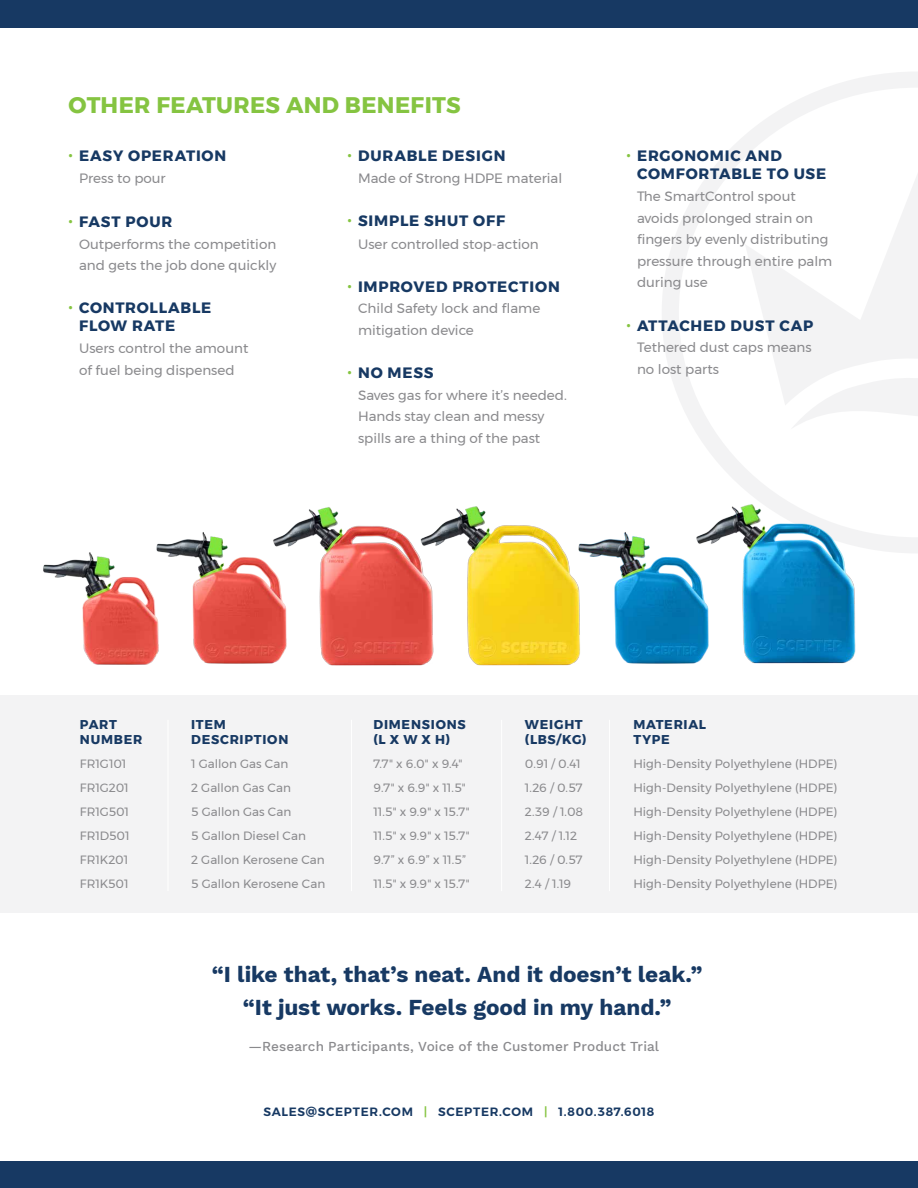
<style>
.page{position:relative;width:918px;height:1188px;background:#fff}
.page>*{position:absolute;margin:0;border:0;box-sizing:border-box;transform-origin:0 0}
.t1{font:700 22.5px/33px "Work Sans";letter-spacing:-.005em;color:#173963;text-align:center}
.t2{font:700 22.5px "Montserrat";letter-spacing:.015em;color:#85c441}
.t3{font:700 15px/18px "Montserrat";letter-spacing:.055em;color:#173963}
.t4{font:13.5px/21.6px "Montserrat";color:#8a8a8d}
.t5{font:500 13.5px "Work Sans";letter-spacing:.005em;color:#8a8a8d}
.t6{font:700 12.75px/15px "Montserrat";letter-spacing:.06em;color:#173963}
.t7{font:12px/24px "Montserrat";color:#8a8a8d}
.t8{font:600 12px "Montserrat";letter-spacing:.055em;color:#173963}
.s1{font-weight:500;color:#85c441}
.s2{color:#85c441}
</style>
<div class="page">
<svg style="left:662px;top:72px;width:256px;height:481px"></svg>
<svg style="left:745px;top:172px;width:173px;height:257px"></svg>
<div style="left:0;top:695px;width:918px;height:218px;background:#f3f3f4"></div>
<div style="left:0;top:1161px;width:918px;height:27px;background:#173963"></div>
<div style="left:0;top:0;width:918px;height:28px;background:#173963"></div>
<hr style="left:501px;top:720px;width:1px;height:171px;background:#fff">
<hr style="left:609px;top:720px;width:1px;height:171px;background:#fff">
<hr style="left:351px;top:720px;width:1px;height:171px;background:#fff">
<hr style="left:168px;top:720px;width:1px;height:171px;background:#fff">
<img style="left:684px;top:466px;width:188px;height:198px">
<img style="left:299px;top:507px;width:109px;height:159px">
<img style="left:408px;top:506px;width:162px;height:160px">
<img style="left:182px;top:522px;width:117px;height:142px">
<img style="left:570px;top:470px;width:151px;height:195px">
<img style="left:43px;top:540px;width:139px;height:125px">
<h1 class="t2" style="left:69px;top:87px;width:394px">OTHER FEATURES AND BENEFITS</h1>
<p class="t3" style="left:69px;top:147px;width:159px"><span class="s1">•</span> EASY OPERATION</p>
<p class="t4" style="left:79px;top:167px;width:88px">Press to pour</p>
<p class="t3" style="left:69px;top:213px;width:105px"><span class="s1">•</span> FAST POUR</p>
<p class="t4" style="left:79px;top:233px;width:199px">Outperforms the competition and gets the job done quickly</p>
<p class="t3" style="left:79px;top:299px;width:134px;text-indent:-10px"><span class="s1">•</span> CONTROLLABLE<br>FLOW RATE</p>
<p class="t4" style="left:79px;top:337px;width:171px">Users control the amount of fuel being dispensed</p>
<p class="t3" style="left:348px;top:147px;width:159px"><span class="s1">•</span> DURABLE DESIGN</p>
<p class="t4" style="left:358px;top:167px;width:206px">Made of Strong HDPE material</p>
<p class="t3" style="left:348px;top:212px;width:159px"><span class="s1">•</span> SIMPLE SHUT OFF</p>
<p class="t4" style="left:358px;top:233px;width:182px">User controlled stop-action</p>
<p class="t3" style="left:348px;top:278px;width:214px"><span class="s1">•</span> IMPROVED PROTECTION</p>
<p class="t4" style="left:358px;top:298px;width:184px">Child Safety lock and flame mitigation device</p>
<p class="t3" style="left:348px;top:364px;width:87px"><span class="s1">•</span> NO MESS</p>
<p class="t4" style="left:358px;top:384px;width:210px">Saves gas for where it’s needed.<br>Hands stay clean and messy spills are a thing of the past</p>
<p class="t3" style="left:637px;top:147px;width:191px;text-indent:-10px"><span class="s1">•</span> ERGONOMIC AND<br>COMFORTABLE TO USE</p>
<p class="t4" style="left:637px;top:185px;width:197px">The SmartControl spout avoids prolonged strain on fingers by evenly distributing pressure through entire palm during use</p>
<p class="t3" style="left:627px;top:316px;width:188px"><span class="s1">•</span> ATTACHED DUST CAP</p>
<p class="t4" style="left:637px;top:336px;width:176px">Tethered dust caps means no lost parts</p>
<p class="t6" style="left:80px;top:717px;width:64px">PART<br>NUMBER</p>
<p class="t7" style="left:80px;top:752px;width:51px">FR1G101<br>FR1G201<br>FR1G501<br>FR1D501<br>FR1K201<br>FR1K501</p>
<p class="t6" style="left:191px;top:717px;width:99px">ITEM<br>DESCRIPTION</p>
<p class="t7" style="left:191px;top:752px;width:135px">1 Gallon Gas Can<br>2 Gallon Gas Can<br>5 Gallon Gas Can<br>5 Gallon Diesel Can<br>2 Gallon Kerosene Can<br>5 Gallon Kerosene Can</p>
<p class="t6" style="left:374px;top:717px;width:94px">DIMENSIONS (L X W X H)</p>
<p class="t7" style="left:374px;top:752px;width:98px">7.7" x 6.0" x 9.4"<br>9.7" x 6.9" x 11.5"<br>11.5" x 9.9" x 15.7"<br>11.5" x 9.9" x 15.7"<br>9.7” x 6.9” x 11.5”<br>11.5" x 9.9" x 15.7"</p>
<p class="t6" style="left:525px;top:717px;width:63px">WEIGHT (LBS/KG)</p>
<p class="t7" style="left:525px;top:752px;width:60px">0.91 / 0.41<br>1.26 / 0.57<br>2.39 / 1.08<br>2.47 / 1.12<br>1.26 / 0.57<br>2.4 / 1.19</p>
<p class="t6" style="left:633px;top:717px;width:74px">MATERIAL<br>TYPE</p>
<p class="t7" style="left:633px;top:752px;width:205px;text-align:justify">High-Density Polyethylene (HDPE)<br>High-Density Polyethylene (HDPE)<br>High-Density Polyethylene (HDPE)<br>High-Density Polyethylene (HDPE)<br>High-Density Polyethylene (HDPE)<br>High-Density Polyethylene (HDPE)</p>
<h1 class="t1" style="left:212px;top:959px;width:492px">“I like that, that’s neat. And it doesn’t leak.” “It just works. Feels good in my hand.”</h1>
<p class="t5" style="left:248px;top:1038px;width:412px">—Research Participants, Voice of the Customer Product Trial</p>
<p class="t8" style="left:264px;top:1102px;width:392px">SALES@SCEPTER.COM <span class="s2">|</span> SCEPTER.COM <span class="s2">|</span> 1.800.387.6018</p>
</div>
